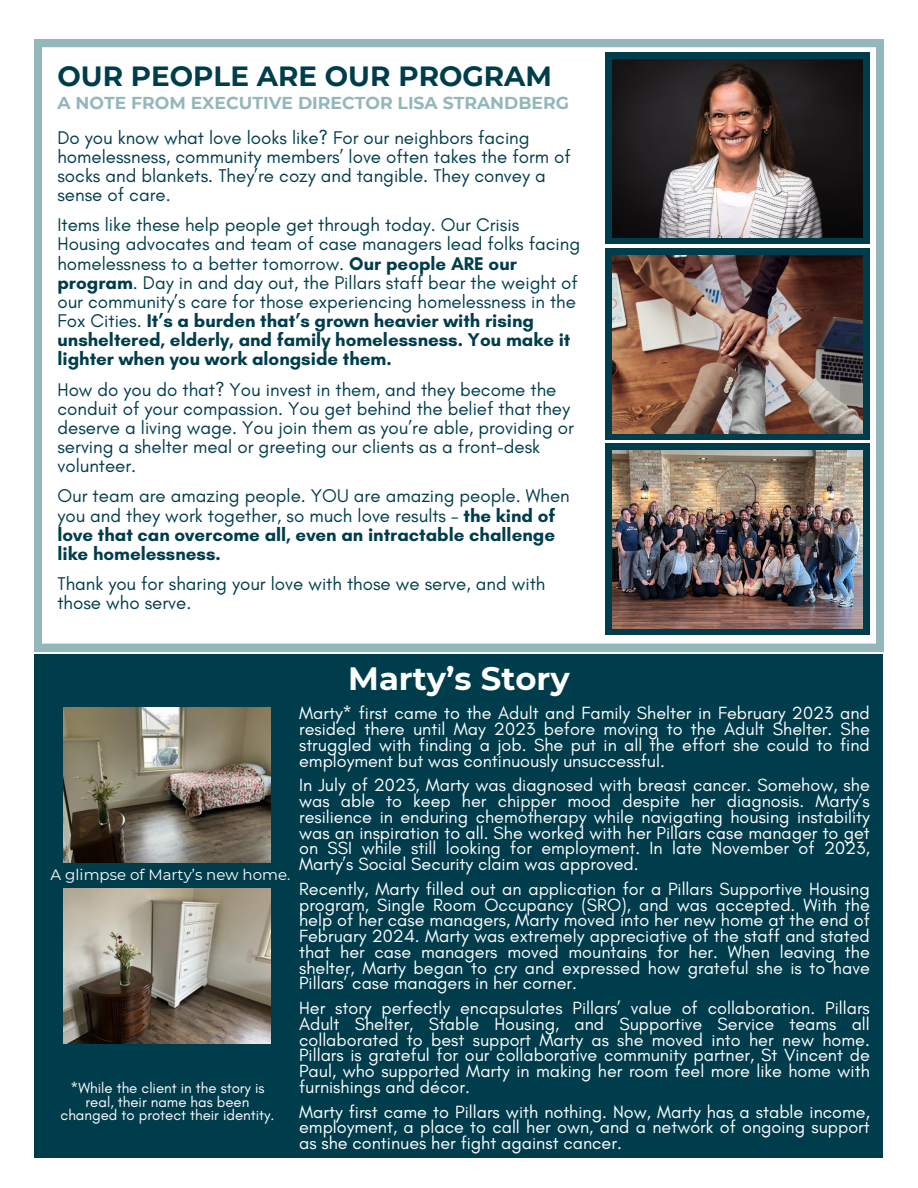
<style>
.page{position:relative;width:918px;height:1188px;background:#fff}
.page>*{position:absolute;margin:0;border:0;box-sizing:border-box;transform-origin:0 0}
.t1{font:700 32.25px "Montserrat";color:#fff}
.t2{font:700 27.75px "Montserrat";color:#003d4c}
.t3{font:18.75px/19.2px "Glacial Indifference";color:#003d4c}
.t4{font:18px/15.8px "Glacial Indifference";color:#fff;text-align:justify}
.t5{font:700 17.25px "Montserrat";color:#94b7bb}
.t6{font:15px/13.5px "Glacial Indifference";color:#fff;text-align:center}
.t7{font:15px "Montserrat";color:#fff}
.s1{font-weight:700}
</style>
<div class="page">
<div style="left:34px;top:655px;width:849px;height:503px;background:#003d4c"></div>
<svg style="left:34px;top:39px;width:849px;height:612px"></svg>
<div style="left:605px;top:444px;width:265px;height:191px;background:#003d4c"></div>
<img style="left:613px;top:450px;width:249px;height:178px">
<div style="left:605px;top:52px;width:265px;height:192px;background:#003d4c"></div>
<img style="left:613px;top:59px;width:249px;height:178px">
<div style="left:605px;top:248px;width:265px;height:192px;background:#003d4c"></div>
<img style="left:613px;top:256px;width:249px;height:177px">
<img style="left:64px;top:708px;width:207px;height:155px">
<img style="left:64px;top:889px;width:207px;height:155px">
<p class="t2" style="left:57px;top:59px;width:496px">OUR PEOPLE ARE OUR PROGRAM</p>
<p class="t5" style="left:57px;top:93px;width:513px">A NOTE FROM EXECUTIVE DIRECTOR LISA STRANDBERG</p>
<h4 class="t3" style="left:57px;top:127px;width:515px">Do you know what love looks like? For our neighbors facing homelessness, community members’ love often takes the form of socks and blankets. They’re cozy and tangible. They convey a sense of care.</h4>
<h4 class="t3" style="left:57px;top:215px;width:524px">Items like these help people get through today. Our Crisis Housing advocates and team of case managers lead folks facing homelessness to a better tomorrow. <span class="s1">Our people ARE our program</span>. Day in and day out, the Pillars staff bear the weight of our community’s care for those experiencing homelessness in the Fox Cities. <span class="s1">It’s a burden that’s grown heavier with rising unsheltered, elderly, and family homelessness. You make it lighter when you work alongside them.</span></h4>
<h4 class="t3" style="left:57px;top:379px;width:518px">How do you do that? You invest in them, and they become the conduit of your compassion. You get behind the belief that they deserve a living wage. You join them as you’re able, providing or serving a shelter meal or greeting our clients as a front-desk volunteer.</h4>
<p class="t3" style="left:57px;top:486px;width:514px">Our team are amazing people. YOU are amazing people. When you and they work together, so much love results – <span class="s1">the kind of love that can overcome all, even an intractable challenge like homelessness.</span></p>
<p class="t3" style="left:57px;top:574px;width:489px">Thank you for sharing your love with those we serve, and with those who serve.</p>
<h4 class="t7" style="left:51px;top:866px;width:241px">A glimpse of Marty’s new home.</h4>
<h4 class="t6" style="left:61px;top:1081px;width:215px">*While the client in the story is real, their name has been changed to protect their identity.</h4>
<p class="t1" style="left:348px;top:659px;width:223px">Marty’s Story</p>
<p class="t4" style="left:299px;top:705px;width:572px">Marty* first came to the Adult and Family Shelter in February 2023 and resided there until May 2023 before moving to the Adult Shelter. She struggled with finding a job. She put in all the effort she could to find employment but was continuously unsuccessful.</p>
<h1 class="t4" style="left:299px;top:777px;width:572px">In July of 2023, Marty was diagnosed with breast cancer. Somehow, she was able to keep her chipper mood despite her diagnosis. Marty’s resilience in enduring chemotherapy while navigating housing instability was an inspiration to all. She worked with her Pillars case manager to get on SSI while still looking for employment. In late November of 2023, Marty’s Social Security claim was approved.</h1>
<h4 class="t4" style="left:299px;top:881px;width:572px">Recently, Marty filled out an application for a Pillars Supportive Housing program, Single Room Occupancy (SRO), and was accepted. With the help of her case managers, Marty moved into her new home at the end of February 2024. Marty was extremely appreciative of the staff and stated that her case managers moved mountains for her. When leaving the shelter, Marty began to cry and expressed how grateful she is to have Pillars’ case managers in her corner.</h4>
<h4 class="t4" style="left:299px;top:1000px;width:572px">Her story perfectly encapsulates Pillars’ value of collaboration. Pillars Adult Shelter, Stable Housing, and Supportive Service teams all collaborated to best support Marty as she moved into her new home.<br>Pillars is grateful for our collaborative community partner, St Vincent de Paul, who supported Marty in making her room feel more like home with furnishings and décor.</h4>
<h4 class="t4" style="left:299px;top:1103px;width:572px">Marty first came to Pillars with nothing. Now, Marty has a stable income, employment, a place to call her own, and a network of ongoing support as she continues her fight against cancer.</h4>
</div>
